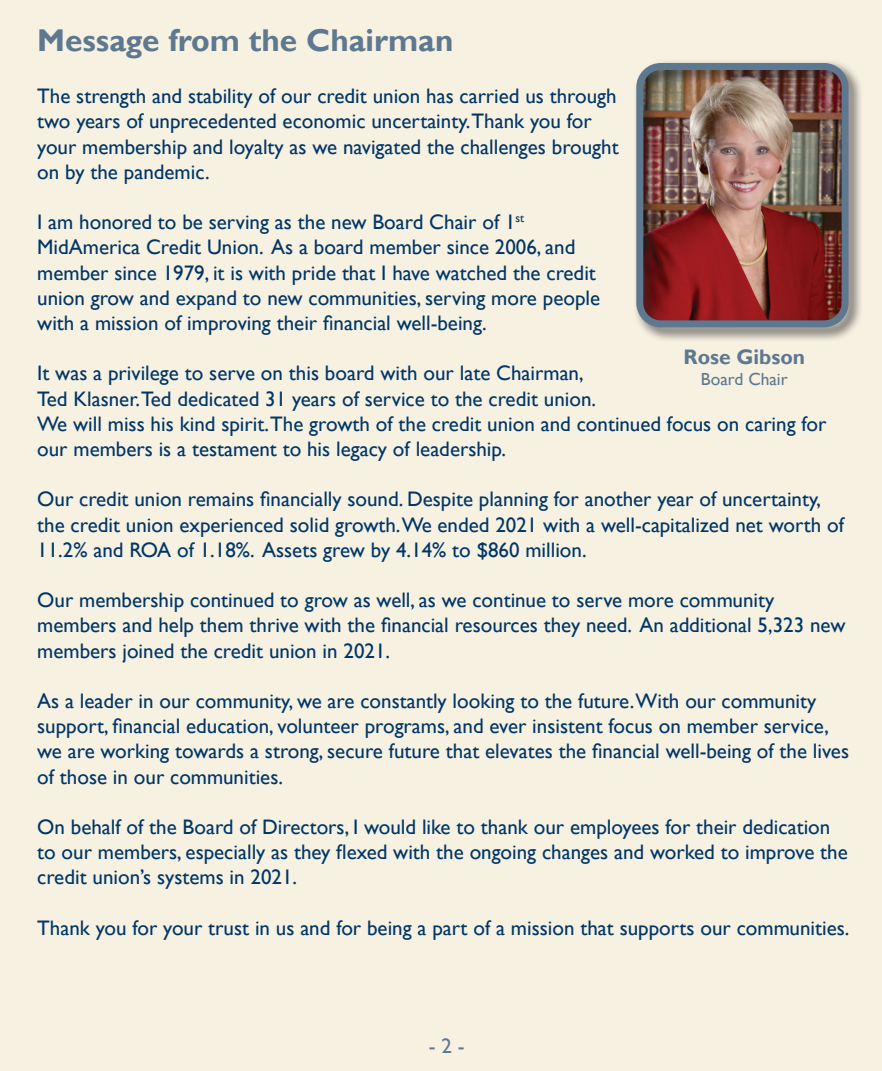
<style>
.page{position:relative;width:882px;height:1071px;background:#f7f1e2}
.page>*{position:absolute;margin:0;border:0;box-sizing:border-box;transform-origin:0 0}
.t1{font:700 31.5px "Gill Sans";color:#5e7890}
.t2{font:21px/25.2px "Gill Sans";color:#003667}
.t3{font:700 21px "Gill Sans";color:#5e7890}
.t4{font:21px "Gill Sans";color:#5e7890}
.t5{font:17.5px "Gill Sans";color:#5e7890}
</style>
<div class="page">
<div style="left:632px;top:59px;width:231px;height:283px;background:#231f20;opacity:.75"></div>
<div style="left:636px;top:63px;width:213px;height:264px;border:7px solid #5e7890;border-radius:21px"></div>
<p class="t1" style="left:37px;top:21px;width:418px">Message from the Chairman</p>
<p class="t2" style="left:37px;top:84px;width:583px">The strength and stability of our credit union has carried us through two years of unprecedented economic uncertainty.Thank you for your membership and loyalty as we navigated the challenges brought on by the pandemic.</p>
<p class="t2" style="left:37px;top:210px;width:564px">I am honored to be serving as the new Board Chair of 1<sup>st </sup>MidAmerica Credit Union. As a board member since 2006, and member since 1979, it is with pride that I have watched the credit union grow and expand to new communities, serving more people with a mission of improving their financial well-being.</p>
<p class="t2" style="left:37px;top:361px;width:791px">It was a privilege to serve on this board with our late Chairman,<br>Ted Klasner.Ted dedicated 31 years of service to the credit union.<br>We will miss his kind spirit.The growth of the credit union and continued focus on caring for our members is a testament to his legacy of leadership.</p>
<p class="t2" style="left:37px;top:487px;width:808px">Our credit union remains financially sound. Despite planning for another year of uncertainty, the credit union experienced solid growth.We ended 2021 with a well-capitalized net worth of<br>11.2% and ROA of 1.18%. Assets grew by 4.14% to $860 million.</p>
<p class="t2" style="left:37px;top:588px;width:810px">Our membership continued to grow as well, as we continue to serve more community members and help them thrive with the financial resources they need. An additional 5,323 new members joined the credit union in 2021.</p>
<p class="t2" style="left:37px;top:689px;width:813px">As a leader in our community, we are constantly looking to the future.With our community support, financial education, volunteer programs, and ever insistent focus on member service, we are working towards a strong, secure future that elevates the financial well-being of the lives of those in our communities.</p>
<p class="t2" style="left:37px;top:815px;width:812px">On behalf of the Board of Directors, I would like to thank our employees for their dedication to our members, especially as they flexed with the ongoing changes and worked to improve the credit union’s systems in 2021.</p>
<p class="t2" style="left:37px;top:916px;width:814px">Thank you for your trust in us and for being a part of a mission that supports our communities.</p>
<p class="t3" style="left:683px;top:344px;width:123px">Rose Gibson</p>
<p class="t5" style="left:701px;top:368px;width:88px">Board Chair</p>
<p class="t4" style="left:429px;top:1034px;width:37px">- 2 -</p>
</div>
